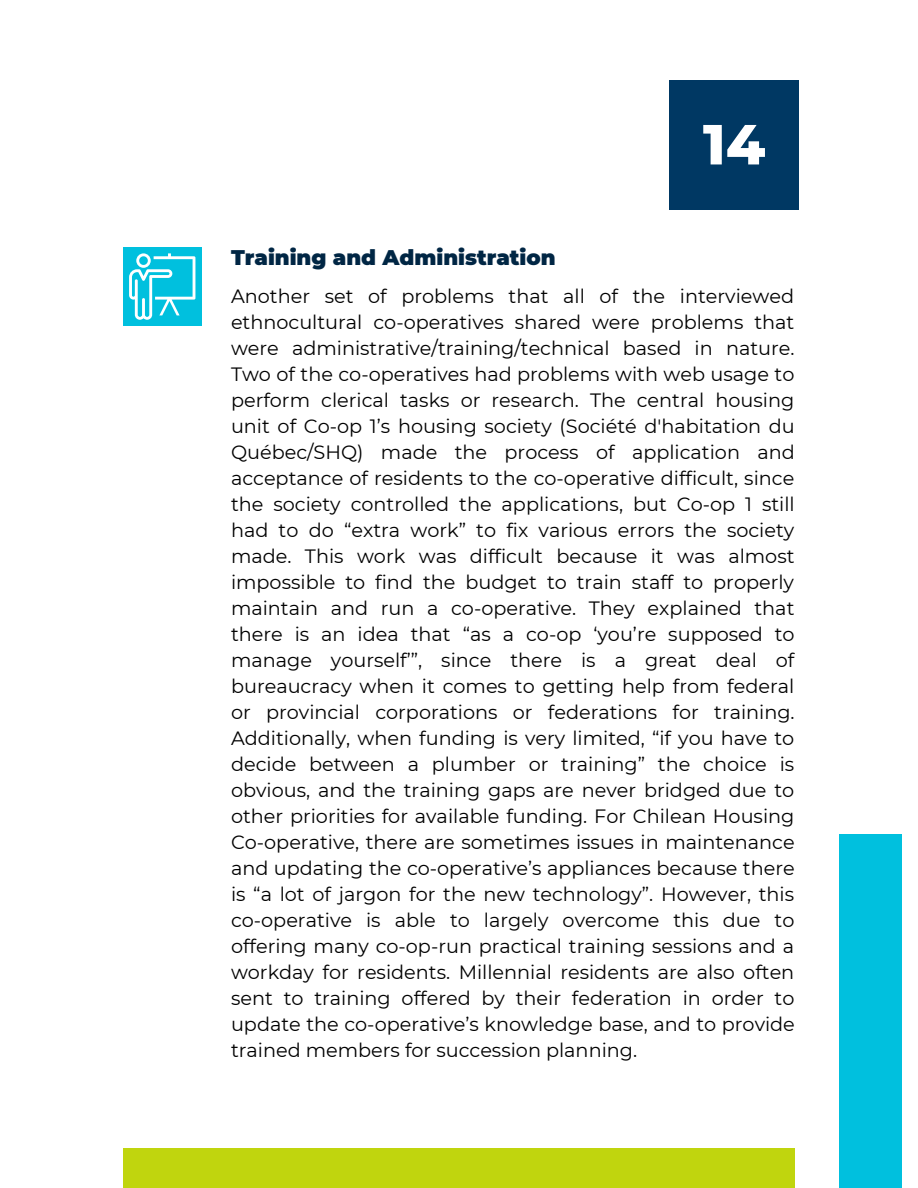
<style>
.page{position:relative;width:918px;height:1188px;background:#fff}
.page>*{position:absolute;margin:0;border:0;box-sizing:border-box;transform-origin:0 0}
.t1{font:800 56.4px "Montserrat";color:#fff}
.t2{font:900 21.15px "Montserrat";color:#002644}
.t3{font:19.2px/26px "Montserrat";color:#000;text-align:justify}
</style>
<div class="page">
<div style="left:669px;top:80px;width:130px;height:130px;background:#003863"></div>
<div style="left:839px;top:834px;width:63px;height:354px;background:#00c0de"></div>
<div style="left:123px;top:1148px;width:672px;height:40px;background:#c0d50e"></div>
<div style="left:123px;top:247px;width:79px;height:79px;background:#00c0de"></div>
<svg style="left:129px;top:253px;width:66px;height:67px"></svg>
<p class="t2" style="left:231px;top:245px;width:326px">Training and Administration</p>
<p class="t1" style="left:703px;top:110px;width:64px">14</p>
<p class="t3" style="left:231px;top:283px;width:565px">Another set of problems that all of the interviewed ethnocultural co-operatives shared were problems that were administrative/training/technical based in nature.<br>Two of the co-operatives had problems with web usage to perform clerical tasks or research. The central housing unit of Co-op 1’s housing society (Société d'habitation du Québec/SHQ) made the process of application and acceptance of residents to the co-operative difficult, since the society controlled the applications, but Co-op 1 still had to do “extra work” to fix various errors the society made. This work was difficult because it was almost impossible to find the budget to train staff to properly maintain and run a co-operative. They explained that there is an idea that “as a co-op ‘you’re supposed to manage yourself’”, since there is a great deal of bureaucracy when it comes to getting help from federal or provincial corporations or federations for training.<br>Additionally, when funding is very limited, “if you have to decide between a plumber or training” the choice is obvious, and the training gaps are never bridged due to other priorities for available funding. For Chilean Housing Co-operative, there are sometimes issues in maintenance and updating the co-operative’s appliances because there is “a lot of jargon for the new technology”. However, this co-operative is able to largely overcome this due to offering many co-op-run practical training sessions and a workday for residents. Millennial residents are also often sent to training offered by their federation in order to update the co-operative’s knowledge base, and to provide trained members for succession planning.</p>
</div>
